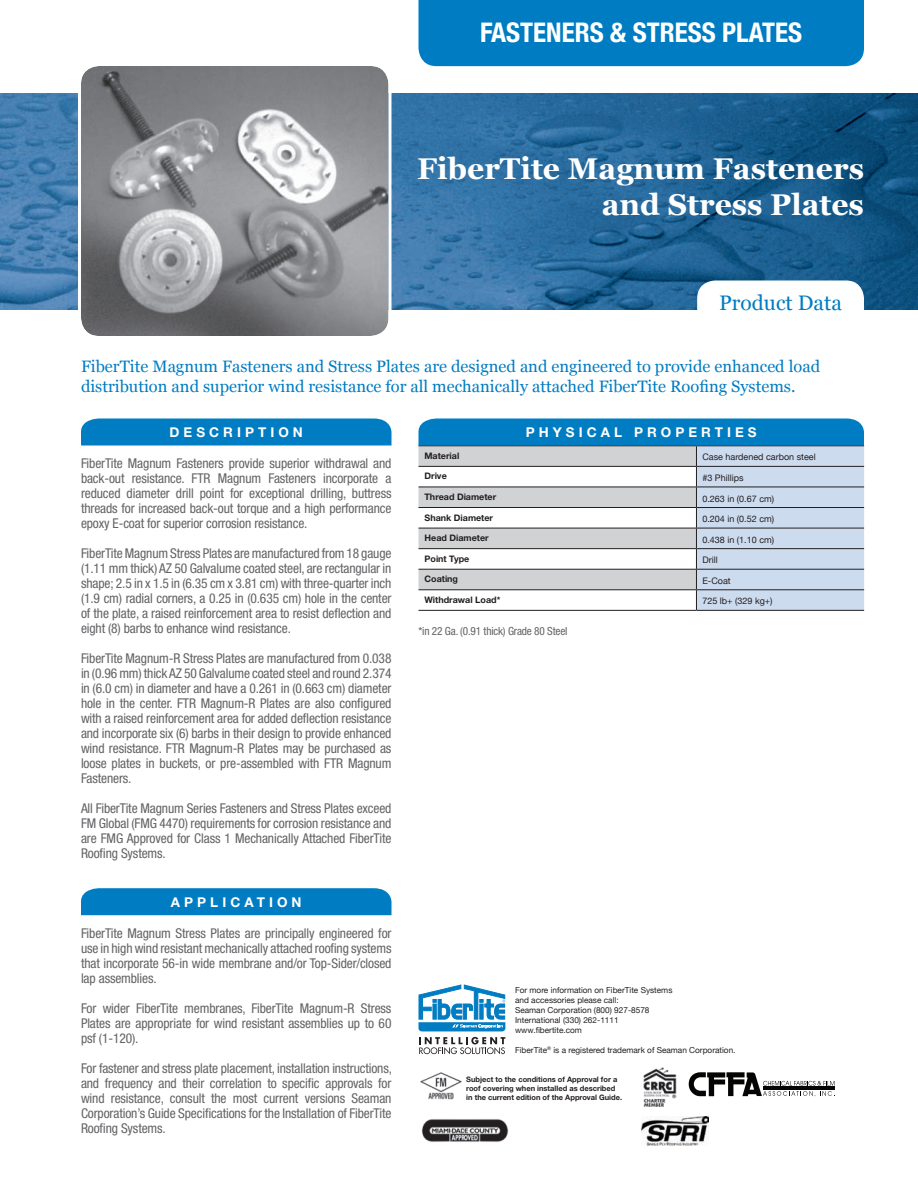
<style>
.page{position:relative;width:918px;height:1188px;background:#fff}
.page>*{position:absolute;margin:0;border:0;box-sizing:border-box;transform-origin:0 0}
.t1{font:700 30px/36px "Georgia";color:#fff;text-align:right}
.t2{font:700 condensed 27px "Helvetica Neue";color:#fff}
.t3{font:21px "Georgia";color:#007cc2}
.t4{font:16.5px/19.8px "Georgia";color:#007cc2}
.t5{font:condensed 13.5px/15px "Helvetica Neue";letter-spacing:-.01em;color:#636366;text-align:justify}
.t6{font:700 13.5px "Helvetica Neue";letter-spacing:.3em;color:#fff}
.t7{font:condensed 11.25px "Helvetica Neue";letter-spacing:-.015em;color:#636366}
.t8{font:9px "Helvetica Neue";color:#231f20}
.t9{font:700 9px "Helvetica Neue";color:#231f20}
.t10{font:8.25px/9.9px "Helvetica Neue";color:#231f20}
.t11{font:700 7.5px/9px "Helvetica Neue";color:#231f20}
</style>
<div class="page">
<img style="left:0;top:93px;width:918px;height:216px">
<div style="left:418px;top:0;width:446px;height:66px;background:#007cc2"></div>
<div style="left:697px;top:280px;width:167px;height:60px;background:#fff;border-radius:18px"></div>
<img style="left:82px;top:67px;width:306px;height:268px">
<div style="left:78px;top:63px;width:314px;height:276px;border:3px solid #fff;border-radius:20px"></div>
<svg style="left:81px;top:418px;width:311px;height:28px;background:#0c82c4"></svg>
<div style="left:81px;top:888px;width:311px;height:27px;background:#007cc2"></div>
<hr style="left:418px;top:610px;width:278px;height:1px;background:#231f20">
<svg style="left:418px;top:418px;width:446px;height:192px"></svg>
<hr style="left:696px;top:610px;width:168px;height:1px;background:#231f20">
<svg style="left:419px;top:1037px;width:86px;height:17px"></svg>
<svg style="left:418px;top:984px;width:87px;height:47px"></svg>
<svg style="left:689px;top:1072px;width:146px;height:24px"></svg>
<img style="left:421px;top:1119px;width:88px;height:23px">
<img style="left:641px;top:1116px;width:68px;height:29px">
<img style="left:420px;top:1072px;width:42px;height:28px">
<img style="left:643px;top:1068px;width:34px;height:39px">
<h2 class="t2" style="left:480px;top:16px;width:323px">FASTENERS &amp; STRESS PLATES</h2>
<h1 class="t1" style="left:417px;top:150px;width:449px">FiberTite Magnum Fasteners and Stress Plates</h1>
<h3 class="t3" style="left:719px;top:290px;width:124px">Product Data</h3>
<p class="t4" style="left:81px;top:356px;width:741px">FiberTite Magnum Fasteners and Stress Plates are designed and engineered to provide enhanced load distribution and superior wind resistance for all mechanically attached FiberTite Roofing Systems.</p>
<p class="t6" style="left:170px;top:424px;width:135px">DESCRIPTION</p>
<p class="t5" style="left:81px;top:456px;width:312px">FiberTite Magnum Fasteners provide superior withdrawal and back-out resistance. FTR Magnum Fasteners incorporate a reduced diameter drill point for exceptional drilling, buttress threads for increased back-out torque and a high performance epoxy E-coat for superior corrosion resistance.</p>
<p class="t5" style="left:81px;top:546px;width:312px">FiberTite Magnum Stress Plates are manufactured from 18 gauge (1.11 mm thick) AZ 50 Galvalume coated steel, are rectangular in shape; 2.5 in x 1.5 in (6.35 cm x 3.81 cm) with three-quarter inch (1.9 cm) radial corners, a 0.25 in (0.635 cm) hole in the center of the plate, a raised reinforcement area to resist deflection and eight (8) barbs to enhance wind resistance.</p>
<p class="t5" style="left:81px;top:651px;width:312px">FiberTite Magnum-R Stress Plates are manufactured from 0.038 in (0.96 mm) thick AZ 50 Galvalume coated steel and round 2.374 in (6.0 cm) in diameter and have a 0.261 in (0.663 cm) diameter hole in the center. FTR Magnum-R Plates are also configured with a raised reinforcement area for added deflection resistance and incorporate six (6) barbs in their design to provide enhanced wind resistance. FTR Magnum-R Plates may be purchased as loose plates in buckets, or pre-assembled with FTR Magnum Fasteners.</p>
<p class="t5" style="left:81px;top:801px;width:312px">All FiberTite Magnum Series Fasteners and Stress Plates exceed FM Global (FMG 4470) requirements for corrosion resistance and are FMG Approved for Class 1 Mechanically Attached FiberTite Roofing Systems.</p>
<p class="t6" style="left:171px;top:893px;width:132px">APPLICATION</p>
<p class="t5" style="left:81px;top:926px;width:312px">FiberTite Magnum Stress Plates are principally engineered for use in high wind resistant mechanically attached roofing systems that incorporate 56-in wide membrane and/or Top-Sider/closed lap assemblies.</p>
<p class="t5" style="left:81px;top:1001px;width:312px">For wider FiberTite membranes, FiberTite Magnum-R Stress Plates are appropriate for wind resistant assemblies up to 60 psf (1-120).</p>
<p class="t5" style="left:81px;top:1061px;width:312px">For fastener and stress plate placement, installation instructions, and frequency and their correlation to specific approvals for wind resistance, consult the most current versions Seaman Corporation’s Guide Specifications for the Installation of FiberTite Roofing Systems.</p>
<p class="t6" style="left:526px;top:424px;width:232px">PHYSICAL PROPERTIES</p>
<p class="t9" style="left:424px;top:450px;width:36px">Material</p>
<p class="t8" style="left:702px;top:452px;width:115px">Case hardened carbon steel</p>
<p class="t9" style="left:424px;top:471px;width:24px">Drive</p>
<p class="t8" style="left:702px;top:472px;width:43px">#3 Phillips</p>
<p class="t9" style="left:424px;top:491px;width:73px">Thread Diameter</p>
<p class="t8" style="left:702px;top:493px;width:73px">0.263 in (0.67 cm)</p>
<p class="t9" style="left:424px;top:512px;width:70px">Shank Diameter</p>
<p class="t8" style="left:702px;top:514px;width:73px">0.204 in (0.52 cm)</p>
<p class="t9" style="left:424px;top:532px;width:66px">Head Diameter</p>
<p class="t8" style="left:702px;top:534px;width:73px">0.438 in (1.10 cm)</p>
<p class="t9" style="left:424px;top:553px;width:46px">Point Type</p>
<p class="t8" style="left:702px;top:555px;width:17px">Drill</p>
<p class="t9" style="left:424px;top:573px;width:35px">Coating</p>
<p class="t8" style="left:702px;top:575px;width:30px">E-Coat</p>
<p class="t9" style="left:424px;top:594px;width:77px">Withdrawal Load*</p>
<p class="t8" style="left:702px;top:596px;width:72px">725 lb+ (329 kg+)</p>
<p class="t7" style="left:418px;top:625px;width:150px">*in 22 Ga. (0.91 thick) Grade 80 Steel</p>
<p class="t10" style="left:515px;top:985px;width:159px">For more information on FiberTite Systems and accessories please call:<br>Seaman Corporation (800) 927-8578<br>International (330) 262-1111 www.fibertite.com</p>
<p class="t10" style="left:515px;top:1045px;width:222px">FiberTite<sup>®</sup> is a registered trademark of Seaman Corporation.</p>
<p class="t11" style="left:466px;top:1074px;width:157px">Subject to the conditions of Approval for a roof covering when installed as described in the current edition of the Approval Guide.</p>
</div>
